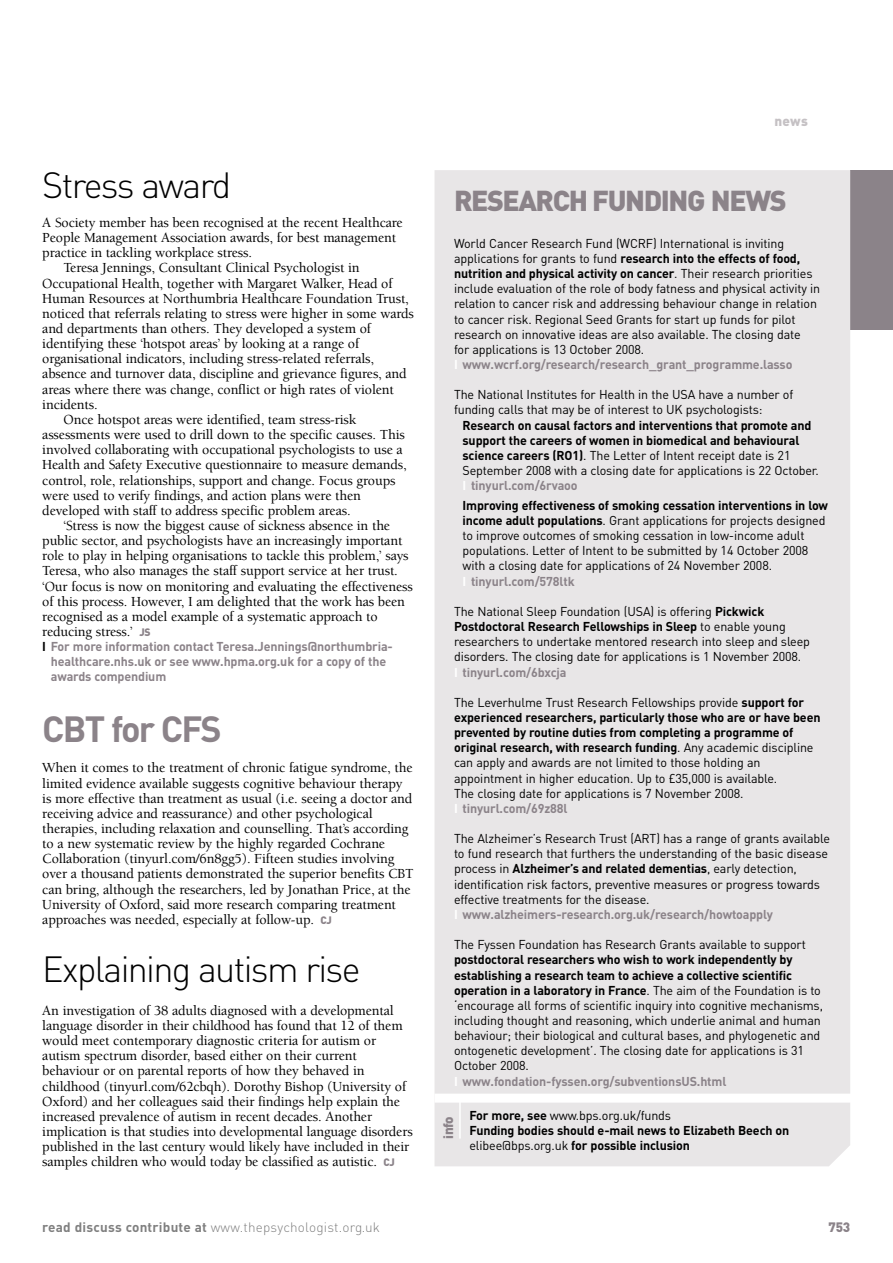
<style>
.page{position:relative;width:893px;height:1263px;background:#fff}
.page>*{position:absolute;margin:0;border:0;box-sizing:border-box;transform-origin:0 0}
.t1{font:300 36px "DIN Pro";letter-spacing:-.045em;color:#000}
.t2{font:700 36px "DIN Pro";letter-spacing:-.05em;color:#8b8389}
.t3{font:900 28.5px "DIN Pro";letter-spacing:-.05em;color:#8b8389}
.t4{font:500 14.25px/15.1px "Berkeley Std";letter-spacing:-.01em;color:#000}
.t5{font:300 13.5px "DIN Pro";letter-spacing:.015em;color:#808080}
.t6{font:900 13.5px "DIN Pro";letter-spacing:-.05em;color:#8b8389}
.t7{font:900 13.5px "DIN Pro";color:#c5c1c4}
.t8{font:12.75px/15.1px "DIN Pro";letter-spacing:-.01em;color:#000}
.t9{font:700 12.75px/15.1px "DIN Pro";letter-spacing:-.01em;color:#000}
.t10{font:700 12.75px/15.1px "DIN Pro";letter-spacing:-.01em;color:#8b8389}
.s1{font-family:"DIN Pro";font-weight:900;font-size:10.65px;color:#8b8389}
.s2{color:#000}
.s3{font-weight:700}
.s4{font-weight:700;color:#fff}
.s5{font-weight:700;color:#8b8389}
.s6{font-weight:400}
.s7{color:#fff}
.s8{color:#8b8389}
</style>
<div class="page">
<div style="left:850px;top:170px;width:42px;height:160px;background:#8b8389"></div>
<div style="left:434px;top:170px;width:416px;height:996px;background:#e8e6e7"></div>
<hr style="left:459px;top:1096px;width:2px;height:43px;background:#fff">
<div style="left:434px;top:1094px;width:458px;height:9px;background:#fff"></div>
<h1 class="t1" style="left:42px;top:172px;width:190px">Stress award</h1>
<p class="t4" style="left:42px;top:216px;width:362px">A Society member has been recognised at the recent Healthcare</p>
<p class="t4" style="left:42px;top:231px;width:355px">People Management Association awards, for best management</p>
<p class="t4" style="left:42px;top:246px;width:211px">practice in tackling workplace stress.</p>
<p class="t4" style="left:64px;top:262px;width:297px">Teresa Jennings, Consultant Clinical Psychologist in</p>
<p class="t4" style="left:42px;top:277px;width:352px">Occupational Health, together with Margaret Walker, Head of</p>
<p class="t4" style="left:42px;top:292px;width:368px">Human Resources at Northumbria Healthcare Foundation Trust,</p>
<p class="t4" style="left:42px;top:307px;width:373px">noticed that referrals relating to stress were higher in some wards</p>
<p class="t4" style="left:42px;top:322px;width:330px">and departments than others. They developed a system of</p>
<p class="t4" style="left:42px;top:337px;width:318px">identifying these ‘hotspot areas’ by looking at a range of</p>
<p class="t4" style="left:42px;top:352px;width:333px">organisational indicators, including stress-related referrals,</p>
<p class="t4" style="left:42px;top:368px;width:366px">absence and turnover data, discipline and grievance figures, and</p>
<p class="t4" style="left:42px;top:383px;width:353px">areas where there was change, conflict or high rates of violent</p>
<p class="t4" style="left:42px;top:398px;width:57px">incidents.</p>
<p class="t4" style="left:64px;top:413px;width:294px">Once hotspot areas were identified, team stress-risk</p>
<p class="t4" style="left:42px;top:428px;width:364px">assessments were used to drill down to the specific causes. This</p>
<p class="t4" style="left:42px;top:443px;width:362px">involved collaborating with occupational psychologists to use a</p>
<p class="t4" style="left:42px;top:459px;width:366px">Health and Safety Executive questionnaire to measure demands,</p>
<p class="t4" style="left:42px;top:474px;width:355px">control, role, relationships, support and change. Focus groups</p>
<p class="t4" style="left:42px;top:489px;width:320px">were used to verify findings, and action plans were then</p>
<p class="t4" style="left:42px;top:504px;width:310px">developed with staff to address specific problem areas.</p>
<p class="t4" style="left:64px;top:519px;width:328px">‘Stress is now the biggest cause of sickness absence in the</p>
<p class="t4" style="left:42px;top:534px;width:362px">public sector, and psychologists have an increasingly important</p>
<p class="t4" style="left:42px;top:549px;width:368px">role to play in helping organisations to tackle this problem,’ says</p>
<p class="t4" style="left:42px;top:565px;width:357px">Teresa, who also manages the staff support service at her trust.</p>
<p class="t4" style="left:42px;top:580px;width:372px">‘Our focus is now on monitoring and evaluating the effectiveness</p>
<p class="t4" style="left:42px;top:595px;width:364px">of this process. However, I am delighted that the work has been</p>
<p class="t4" style="left:42px;top:610px;width:337px">recognised as a model example of a systematic approach to</p>
<p class="t4" style="left:42px;top:625px;width:110px">reducing stress.’ <span class="s1">JS</span></p>
<p class="t10" style="left:51px;top:640px;width:344px;text-indent:-9px"><span class="s2">I</span> For more information contact Teresa.Jennings@northumbria&shy;healthcare.nhs.uk or see www.hpma.org.uk for a copy of the awards compendium</p>
<h1 class="t2" style="left:42px;top:716px;width:181px">CBT for CFS</h1>
<p class="t4" style="left:42px;top:762px;width:373px">When it comes to the treatment of chronic fatigue syndrome, the limited evidence available suggests cognitive behaviour therapy is more effective than treatment as usual (i.e. seeing a doctor and receiving advice and reassurance) and other psychological therapies, including relaxation and counselling. That’s according to a new systematic review by the highly regarded Cochrane Collaboration (tinyurl.com/6n8gg5). Fifteen studies involving over a thousand patients demonstrated the superior benefits CBT can bring, although the researchers, led by Jonathan Price, at the University of Oxford, said more research comparing treatment approaches was needed, especially at follow-up. <span class="s1">CJ</span></p>
<h1 class="t1" style="left:42px;top:956px;width:320px">Explaining autism rise</h1>
<p class="t4" style="left:42px;top:1004px;width:372px">An investigation of 38 adults diagnosed with a developmental language disorder in their childhood has found that 12 of them would meet contemporary diagnostic criteria for autism or autism spectrum disorder, based either on their current behaviour or on parental reports of how they behaved in childhood (tinyurl.com/62cbqh). Dorothy Bishop (University of Oxford) and her colleagues said their findings help explain the increased prevalence of autism in recent decades. Another implication is that studies into developmental language disorders published in the last century would likely have included in their samples children who would today be classified as autistic. <span class="s1">CJ</span></p>
<p class="t7" style="left:774px;top:113px;width:35px">news</p>
<h2 class="t3" style="left:454px;top:185px;width:334px">RESEARCH FUNDING NEWS</h2>
<p class="t8" style="left:454px;top:237px;width:368px">World Cancer Research Fund (WCRF) International is inviting applications for grants to fund <span class="s3">research into the effects of food, nutrition and physical activity on cancer</span>. Their research priorities include evaluation of the role of body fatness and physical activity in relation to cancer risk and addressing behaviour change in relation to cancer risk. Regional Seed Grants for start up funds for pilot research on innovative ideas are also available. The closing date<br>for applications is 13 October 2008.<br><span class="s4">I</span> <span class="s5">www.wcrf.org/research/research_grant_programme.lasso</span></p>
<p class="t8" style="left:454px;top:389px;width:341px">The National Institutes for Health in the USA have a number of funding calls that may be of interest to UK psychologists:</p>
<p class="t9" style="left:462px;top:419px;width:358px">Research on causal factors and interventions that promote and support the careers of women in biomedical and behavioural science careers (RO1)<span class="s6">. The Letter of Intent receipt date is 21<br>September 2008 with a closing date for applications is 22 October.<br></span><span class="s7">I</span> <span class="s8">tinyurl.com/6rvaoo</span></p>
<p class="t8" style="left:462px;top:499px;width:367px"><span class="s3">Improving effectiveness of smoking cessation interventions in low income adult populations</span>. Grant applications for projects designed to improve outcomes of smoking cessation in low-income adult populations. Letter of Intent to be submitted by 14 October 2008 with a closing date for applications of 24 November 2008.<br><span class="s4">I</span> <span class="s5">tinyurl.com/578ltk</span></p>
<p class="t8" style="left:454px;top:605px;width:357px">The National Sleep Foundation (USA) is offering <span class="s3">Pickwick Postdoctoral Research Fellowships in Sleep</span> to enable young researchers to undertake mentored research into sleep and sleep disorders. The closing date for applications is 1 November 2008.<br><span class="s4">I</span> <span class="s5">tinyurl.com/6bxcja</span></p>
<p class="t8" style="left:454px;top:696px;width:368px">The Leverhulme Trust Research Fellowships provide <span class="s3">support for experienced researchers, particularly those who are or have been prevented by routine duties from completing a programme of original research, with research funding</span>. Any academic discipline can apply and awards are not limited to those holding an appointment in higher education. Up to £35,000 is available.<br>The closing date for applications is 7 November 2008.<br><span class="s4">I</span> <span class="s5">tinyurl.com/69z88l</span></p>
<p class="t8" style="left:454px;top:833px;width:378px">The Alzheimer’s Research Trust (ART) has a range of grants available to fund research that furthers the understanding of the basic disease process in <span class="s3">Alzheimer’s and related dementias</span>, early detection, identification risk factors, preventive measures or progress towards effective treatments for the disease.<br><span class="s4">I</span> <span class="s5">www.alzheimers-research.org.uk/research/howtoapply</span></p>
<p class="t8" style="left:454px;top:939px;width:353px">The Fyssen Foundation has Research Grants available to support</p>
<p class="t8" style="left:454px;top:954px;width:370px"><span class="s3">postdoctoral researchers who wish to work independently by establishing a research team to achieve a collective scientific operation in a laboratory in France</span>. The aim of the Foundation is to ‘encourage all forms of scientific inquiry into cognitive mechanisms, including thought and reasoning, which underlie animal and human behaviour; their biological and cultural bases, and phylogenetic and ontogenetic development’. The closing date for applications is 31<br>October 2008.<br><span class="s4">I</span> <span class="s5">www.fondation-fyssen.org/subventionsUS.html</span></p>
<p class="t6" style="left:440px;top:1139px;width:23px;rotate:-90deg">info</p>
<p class="t9" style="left:469px;top:1109px;width:321px">For more, see <span class="s6">www.bps.org.uk/funds<br></span>Funding bodies should e-mail news to Elizabeth Beech on <span class="s6">elibee@bps.org.uk</span> for possible inclusion</p>
<p class="t5" style="left:42px;top:1223px;width:339px"><span class="s3">read discuss contribute at</span> www.thepsychologist.org.uk</p>
<p class="t6" style="left:828px;top:1220px;width:23px">753</p>
</div>
